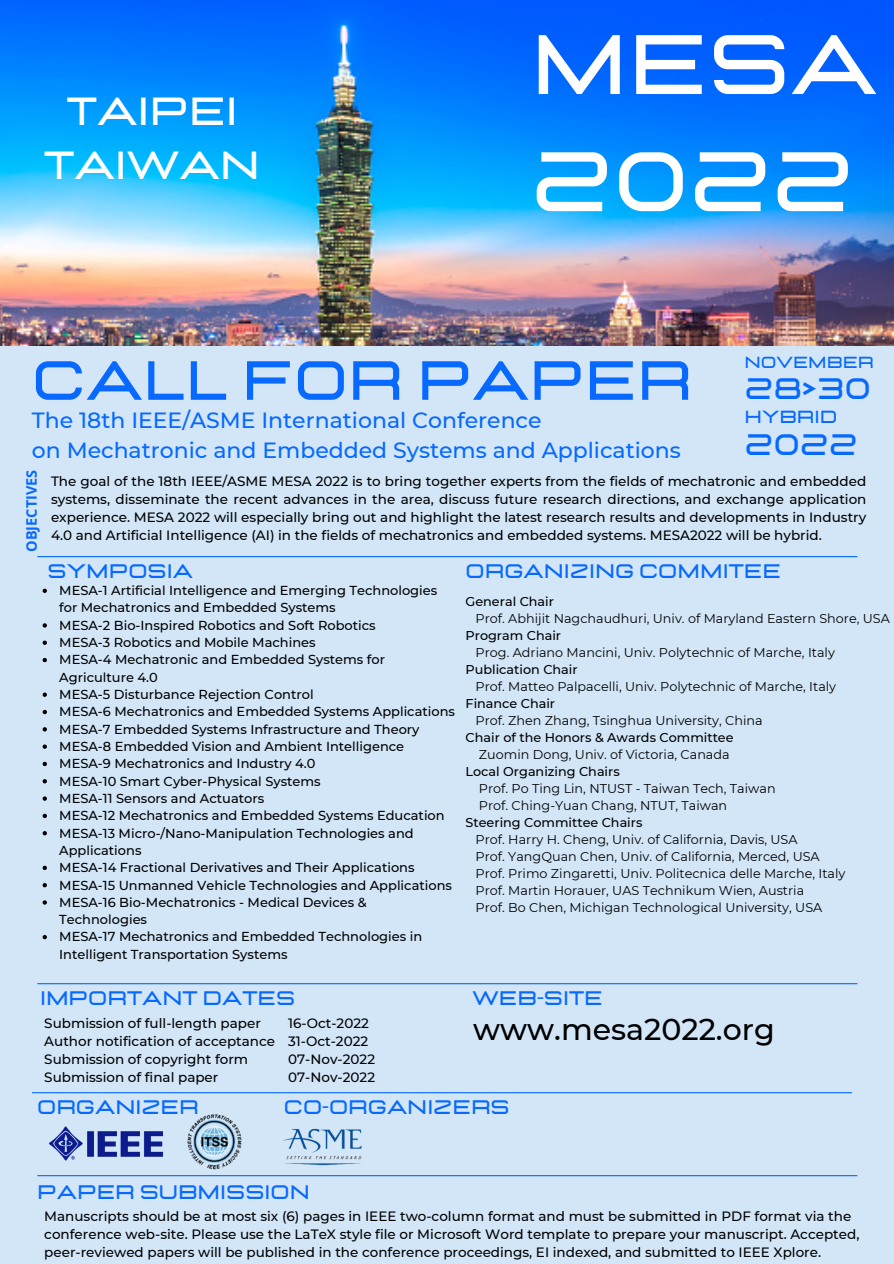
<style>
.page{position:relative;width:894px;height:1264px;background:#fff}
.page>*{position:absolute;margin:0;border:0;box-sizing:border-box;transform-origin:0 0}
.t1{font:700 84px/117.1px "Lastica";color:#fff}
.t2{font:700 55.05px "Lastica";color:#0769ff}
.t3{font:700 39px/54px "Lastica";color:#fff;text-align:center}
.t4{font:500 30px "Montserrat";color:#000}
.t5{font:700 29.55px "Lastica";color:#0769ff}
.t6{font:500 21.9px/30.5px "Montserrat";color:#0769ff}
.t7{font:700 19.5px "Lastica";color:#0769ff}
.t8{font:700 17.4px "Lastica";color:#0769ff}
.t9{font:700 15.9px "Lastica";color:#0769ff}
.t10{font:700 14.4px "Open Sans";color:#0769ff}
.t11{font:500 13.5px/18px "Montserrat";color:#000}
.t12{font:500 13.05px/17.2px "Montserrat";color:#000}
.t13{font:12.75px/17px "Montserrat";color:#000}
.t14{font:500 12.75px "Montserrat";color:#000}
</style>
<div class="page">
<div style="left:0;top:0;width:893px;height:1263px;background:#d2e6f8"></div>
<img style="left:0;top:0;width:893px;height:346px">
<hr style="left:38px;top:1175px;width:818px;height:1px;background:#0769ff">
<hr style="left:38px;top:556px;width:818px;height:1px;background:#0769ff">
<img style="left:49px;top:1126px;width:114px;height:35px">
<img style="left:187px;top:1114px;width:55px;height:56px">
<img style="left:284px;top:1128px;width:77px;height:37px">
<hr style="left:38px;top:983px;width:818px;height:1px;background:#0769ff">
<svg style="left:43px;top:588px;width:4px;height:5px"></svg>
<svg style="left:43px;top:623px;width:4px;height:4px"></svg>
<svg style="left:43px;top:640px;width:4px;height:5px"></svg>
<svg style="left:43px;top:658px;width:4px;height:4px"></svg>
<svg style="left:43px;top:692px;width:4px;height:5px"></svg>
<svg style="left:43px;top:710px;width:4px;height:4px"></svg>
<svg style="left:43px;top:727px;width:4px;height:4px"></svg>
<svg style="left:43px;top:744px;width:4px;height:4px"></svg>
<svg style="left:43px;top:761px;width:4px;height:5px"></svg>
<svg style="left:43px;top:779px;width:4px;height:4px"></svg>
<svg style="left:43px;top:796px;width:4px;height:4px"></svg>
<svg style="left:43px;top:813px;width:4px;height:5px"></svg>
<svg style="left:43px;top:831px;width:4px;height:4px"></svg>
<svg style="left:43px;top:865px;width:4px;height:5px"></svg>
<svg style="left:43px;top:883px;width:4px;height:4px"></svg>
<svg style="left:43px;top:900px;width:4px;height:4px"></svg>
<svg style="left:43px;top:935px;width:4px;height:4px"></svg>
<hr style="left:32px;top:1092px;width:819px;height:1px;background:#0769ff">
<h3 class="t3" style="left:44px;top:86px;width:217px">TAIPEI<br>TAIWAN</h3>
<h1 class="t1" style="left:530px;top:9px;width:348px">MESA<br>2022</h1>
<h2 class="t2" style="left:32px;top:354px;width:661px">CALL FOR PAPER</h2>
<p class="t9" style="left:744px;top:354px;width:131px">NOVEMBER</p>
<h3 class="t5" style="left:744px;top:374px;width:128px">28&gt;30</h3>
<p class="t8" style="left:744px;top:408px;width:94px">HYBRID</p>
<h3 class="t5" style="left:744px;top:430px;width:115px">2022</h3>
<h3 class="t6" style="left:32px;top:404px;width:650px">The 18th IEEE/ASME International Conference<br>on Mechatronic and Embedded Systems and Applications</h3>
<p class="t10" style="left:22px;top:552px;width:83px;rotate:-90deg">OBJECTIVES</p>
<p class="t11" style="left:51px;top:472px;width:816px;text-align:justify">The goal of the 18th IEEE/ASME MESA 2022 is to bring together experts from the fields of mechatronic and embedded systems, disseminate the recent advances in the area, discuss future research directions, and exchange application experience. MESA 2022 will especially bring out and highlight the latest research results and developments in Industry 4.0 and Artificial Intelligence (AI) in the fields of mechatronics and embedded systems. MESA2022 will be hybrid.</p>
<h3 class="t7" style="left:48px;top:561px;width:147px">SYMPOSIA</h3>
<p class="t12" style="left:59px;top:582px;width:397px">MESA-1 Artificial Intelligence and Emerging Technologies for Mechatronics and Embedded Systems<br>MESA-2 Bio-Inspired Robotics and Soft Robotics<br>MESA-3 Robotics and Mobile Machines<br>MESA-4 Mechatronic and Embedded Systems for Agriculture 4.0<br>MESA-5 Disturbance Rejection Control<br>MESA-6 Mechatronics and Embedded Systems Applications MESA-7 Embedded Systems Infrastructure and Theory MESA-8 Embedded Vision and Ambient Intelligence MESA-9 Mechatronics and Industry 4.0<br>MESA-10 Smart Cyber-Physical Systems<br>MESA-11 Sensors and Actuators<br>MESA-12 Mechatronics and Embedded Systems Education MESA-13 Micro-/Nano-Manipulation Technologies and Applications<br>MESA-14 Fractional Derivatives and Their Applications MESA-15 Unmanned Vehicle Technologies and Applications MESA-16 Bio-Mechatronics - Medical Devices &amp; Technologies<br>MESA-17 Mechatronics and Embedded Technologies in Intelligent Transportation Systems</p>
<h3 class="t7" style="left:465px;top:561px;width:317px">ORGANIZING COMMITEE</h3>
<p class="t14" style="left:465px;top:593px;width:90px">General Chair</p>
<p class="t13" style="left:475px;top:609px;width:415px">Prof. Abhijit Nagchaudhuri, Univ. of Maryland Eastern Shore, USA</p>
<p class="t14" style="left:465px;top:627px;width:97px">Program Chair</p>
<p class="t13" style="left:475px;top:643px;width:360px">Prog. Adriano Mancini, Univ. Polytechnic of Marche, Italy</p>
<p class="t14" style="left:465px;top:661px;width:114px">Publication Chair</p>
<p class="t13" style="left:475px;top:677px;width:362px">Prof. Matteo Palpacelli, Univ. Polytechnic of Marche, Italy</p>
<p class="t14" style="left:465px;top:695px;width:91px">Finance Chair</p>
<p class="t13" style="left:475px;top:711px;width:288px">Prof. Zhen Zhang, Tsinghua University, China</p>
<p class="t14" style="left:465px;top:729px;width:269px">Chair of the Honors &amp; Awards Committee</p>
<p class="t13" style="left:479px;top:745px;width:252px">Zuomin Dong, Univ. of Victoria, Canada</p>
<p class="t14" style="left:465px;top:763px;width:156px">Local Organizing Chairs</p>
<p class="t13" style="left:479px;top:779px;width:298px">Prof. Po Ting Lin, NTUST - Taiwan Tech, Taiwan<br>Prof. Ching-Yuan Chang, NTUT, Taiwan</p>
<p class="t14" style="left:465px;top:814px;width:178px">Steering Committee Chairs</p>
<p class="t13" style="left:475px;top:830px;width:371px">Prof. Harry H. Cheng, Univ. of California, Davis, USA<br>Prof. YangQuan Chen, Univ. of California, Merced, USA Prof. Primo Zingaretti, Univ. Politecnica delle Marche, Italy Prof. Martin Horauer, UAS Technikum Wien, Austria<br>Prof. Bo Chen, Michigan Technological University, USA</p>
<h3 class="t7" style="left:40px;top:988px;width:256px">IMPORTANT DATES</h3>
<p class="t11" style="left:44px;top:1013px;width:232px">Submission of full-length paper<br>Author notification of acceptance<br>Submission of copyright form<br>Submission of final paper</p>
<p class="t11" style="left:288px;top:1013px;width:88px">16-Oct-2022<br>31-Oct-2022<br>07-Nov-2022<br>07-Nov-2022</p>
<h3 class="t7" style="left:472px;top:988px;width:132px">WEB-SITE</h3>
<h3 class="t4" style="left:473px;top:1010px;width:303px">www.mesa2022.org</h3>
<h3 class="t7" style="left:37px;top:1097px;width:163px">ORGANIZER</h3>
<h3 class="t7" style="left:284px;top:1097px;width:227px">CO-ORGANIZERS</h3>
<h3 class="t7" style="left:37px;top:1182px;width:274px">PAPER SUBMISSION</h3>
<p class="t11" style="left:44px;top:1207px;width:816px">Manuscripts should be at most six (6) pages in IEEE two-column format and must be submitted in PDF format via the conference web-site. Please use the LaTeX style file or Microsoft Word template to prepare your manuscript. Accepted, peer-reviewed papers will be published in the conference proceedings, EI indexed, and submitted to IEEE Xplore.</p>
</div>
